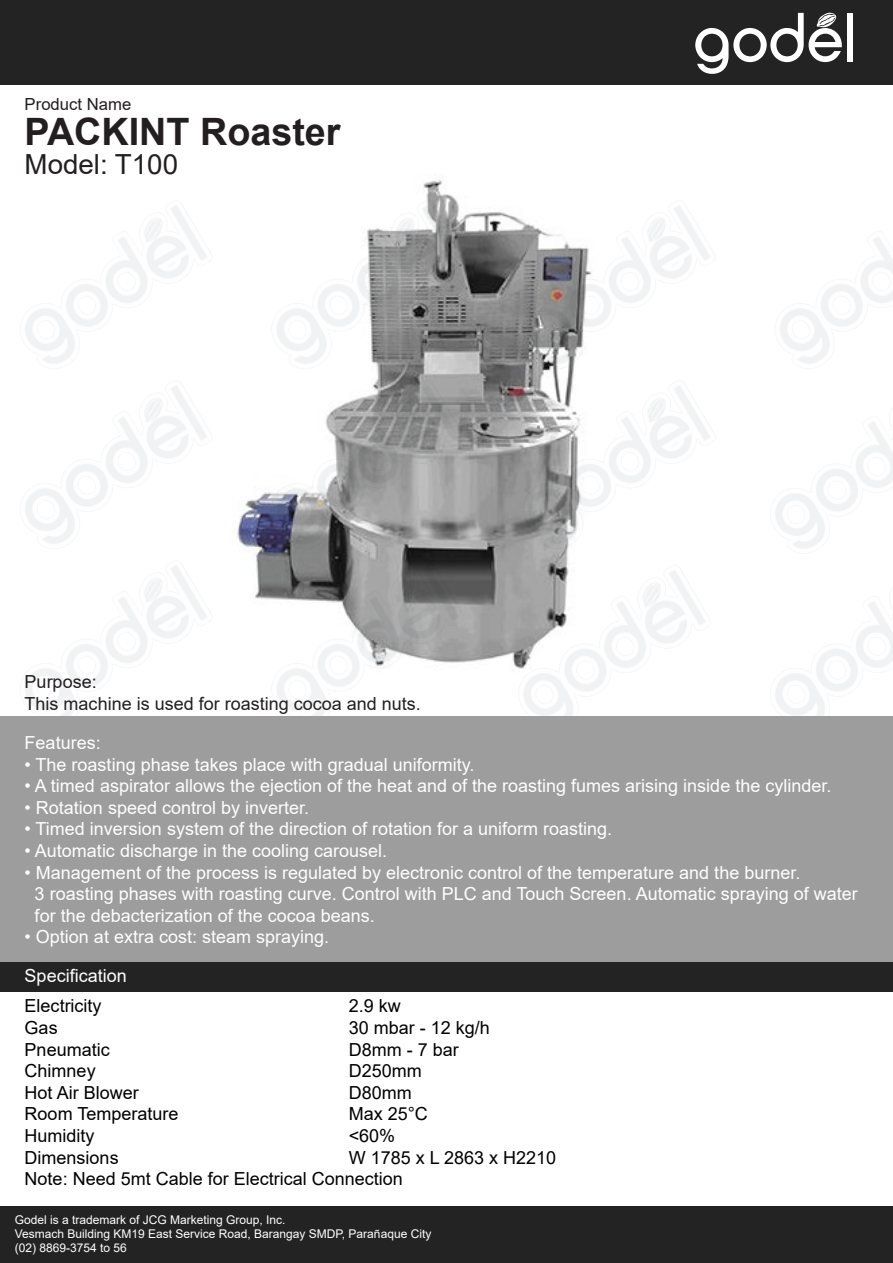
<style>
.page{position:relative;width:893px;height:1263px;background:#fff}
.page>*{position:absolute;margin:0;border:0;box-sizing:border-box;transform-origin:0 0}
.t1{font:700 37.8px "Arial";color:#231f20}
.t2{font:27.75px "Arial";color:#231f20}
.t3{font:18px/21.6px "Arial";color:#fdfefe}
.t4{font:18px/21.6px "Arial";color:#000}
.t5{font:18px/21.6px "Arial";color:#231f20}
.t6{font:18px "Arial";color:#fff}
.t7{font:16.65px "Arial";color:#231f20}
.t8{font:12px/14.4px "Arial";color:#fff}
</style>
<div class="page">
<img style="left:496px;top:206px;width:214px;height:158px">
<img style="left:496px;top:364px;width:214px;height:185px">
<img style="left:496px;top:549px;width:209px;height:155px">
<img style="left:277px;top:197px;width:219px;height:167px">
<img style="left:244px;top:364px;width:252px;height:180px">
<img style="left:244px;top:544px;width:252px;height:160px">
<img style="left:25px;top:364px;width:219px;height:180px">
<div style="left:0;top:0;width:893px;height:85px;background:#232323"></div>
<div style="left:0;top:716px;width:893px;height:245px;background:#9e9d9e"></div>
<div style="left:0;top:962px;width:893px;height:29px;background:#232323"></div>
<div style="left:0;top:1206px;width:893px;height:57px;background:#232323"></div>
<div style="left:847px;top:13px;width:6px;height:48px;background:#fff"></div>
<svg style="left:695px;top:13px;width:147px;height:61px"></svg>
<p class="t7" style="left:25px;top:92px;width:108px">Product Name</p>
<h1 class="t1" style="left:25px;top:105px;width:317px">PACKINT Roaster</h1>
<h2 class="t2" style="left:25px;top:145px;width:155px">Model: T100</h2>
<p class="t5" style="left:25px;top:671px;width:398px">Purpose:<br>This machine is used for roasting cocoa and nuts.</p>
<p class="t3" style="left:25px;top:732px;width:78px">Features:</p>
<p class="t3" style="left:25px;top:753px;width:451px">• The roasting phase takes place with gradual uniformity.</p>
<p class="t3" style="left:25px;top:775px;width:808px">• A timed aspirator allows the ejection of the heat and of the roasting fumes arising inside the cylinder.</p>
<p class="t3" style="left:25px;top:796px;width:286px">• Rotation speed control by inverter.</p>
<p class="t3" style="left:25px;top:818px;width:589px">• Timed inversion system of the direction of rotation for a uniform roasting.</p>
<p class="t3" style="left:25px;top:840px;width:364px">• Automatic discharge in the cooling carousel.</p>
<p class="t3" style="left:35px;top:861px;width:825px;text-indent:-10px">• Management of the process is regulated by electronic control of the temperature and the burner.<br>3 roasting phases with roasting curve. Control with PLC and Touch Screen. Automatic spraying of water for the debacterization of the cocoa beans.</p>
<p class="t3" style="left:25px;top:926px;width:306px">• Option at extra cost: steam spraying.</p>
<p class="t6" style="left:25px;top:963px;width:104px">Specification</p>
<p class="t4" style="left:25px;top:995px;width:79px">Electricity</p>
<p class="t4" style="left:349px;top:995px;width:54px">2.9 kw</p>
<p class="t4" style="left:25px;top:1017px;width:35px">Gas</p>
<p class="t4" style="left:349px;top:1017px;width:143px">30 mbar - 12 kg/h</p>
<p class="t4" style="left:25px;top:1038px;width:87px">Pneumatic</p>
<p class="t4" style="left:349px;top:1038px;width:112px">D8mm - 7 bar</p>
<p class="t4" style="left:25px;top:1060px;width:73px">Chimney</p>
<p class="t4" style="left:349px;top:1060px;width:75px">D250mm</p>
<p class="t4" style="left:25px;top:1081px;width:116px">Hot Air Blower</p>
<p class="t4" style="left:349px;top:1081px;width:64px">D80mm</p>
<p class="t4" style="left:25px;top:1103px;width:155px">Room Temperature</p>
<p class="t4" style="left:349px;top:1103px;width:81px">Max 25°C</p>
<p class="t4" style="left:25px;top:1125px;width:72px">Humidity</p>
<p class="t4" style="left:349px;top:1125px;width:48px">&lt;60%</p>
<p class="t4" style="left:25px;top:1146px;width:96px">Dimensions</p>
<p class="t4" style="left:25px;top:1146px;width:533px;text-indent:324px">W 1785 x L 2863 x H2210<br>Note: Need 5mt Cable for Electrical Connection</p>
<p class="t8" style="left:15px;top:1212px;width:418px">Godel is a trademark of JCG Marketing Group, Inc.<br>Vesmach Building KM19 East Service Road, Barangay SMDP, Parañaque City (02) 8869-3754 to 56</p>
</div>
